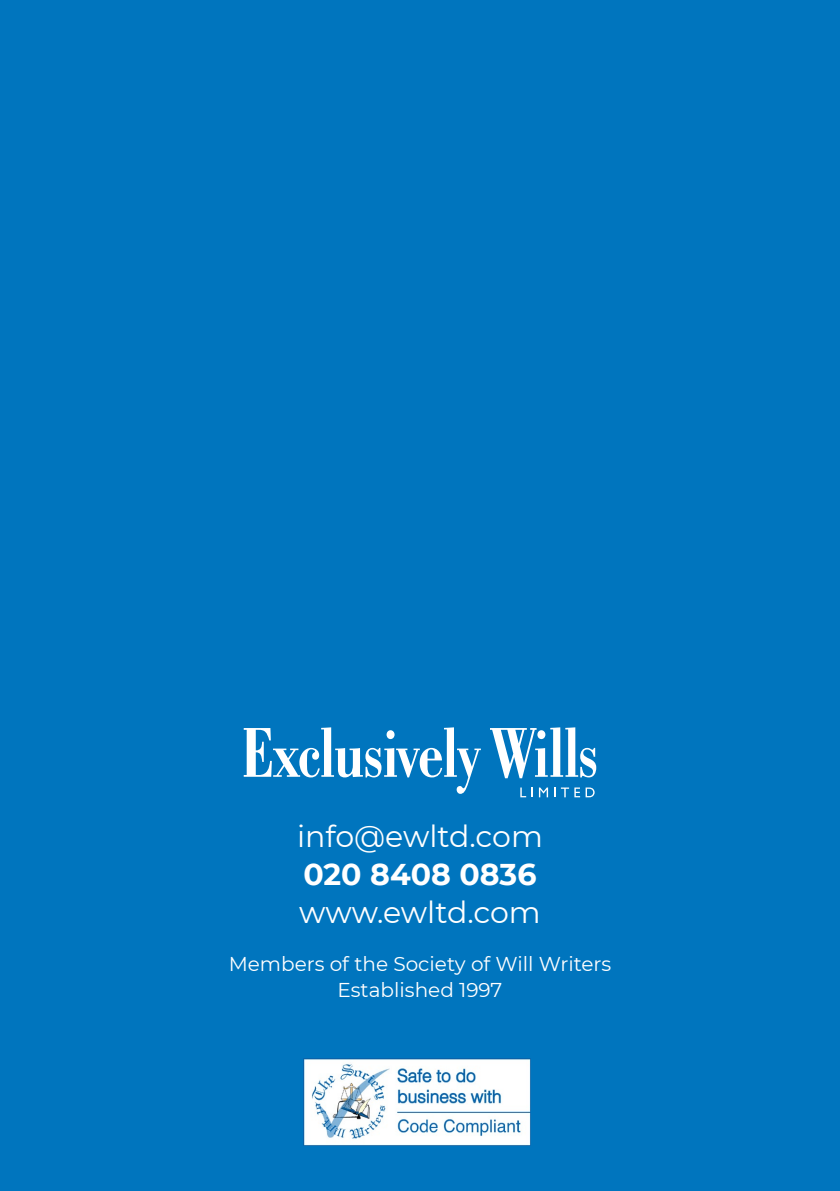
<style>
.page{position:relative;width:840px;height:1191px;background:#fff}
.page>*{position:absolute;margin:0;border:0;box-sizing:border-box;transform-origin:0 0}
.t1{font:30px "Montserrat";letter-spacing:-.005em;color:#fff}
.t2{font:700 30px "Montserrat";color:#fff}
.t3{font:20px/26px "Montserrat";color:#fff;text-align:center}
</style>
<div class="page">
<div style="left:0;top:0;width:839px;height:1191px;background:#0075be"></div>
<svg style="left:520px;top:787px;width:12px;height:10px"></svg>
<svg style="left:538px;top:787px;width:9px;height:10px"></svg>
<svg style="left:554px;top:787px;width:14px;height:10px"></svg>
<svg style="left:574px;top:787px;width:5px;height:10px"></svg>
<svg style="left:585px;top:787px;width:9px;height:10px"></svg>
<svg style="left:243px;top:727px;width:237px;height:67px"></svg>
<svg style="left:490px;top:727px;width:106px;height:51px"></svg>
<img style="left:303px;top:1059px;width:227px;height:86px">
<h1 class="t1" style="left:297px;top:816px;width:247px">info@ewltd.com</h1>
<h1 class="t2" style="left:303px;top:852px;width:234px">020 8408 0836</h1>
<h1 class="t1" style="left:299px;top:891px;width:243px">www.ewltd.com</h1>
<p class="t3" style="left:228px;top:950px;width:384px">Members of the Society of Will Writers<br>Established 1997</p>
</div>
